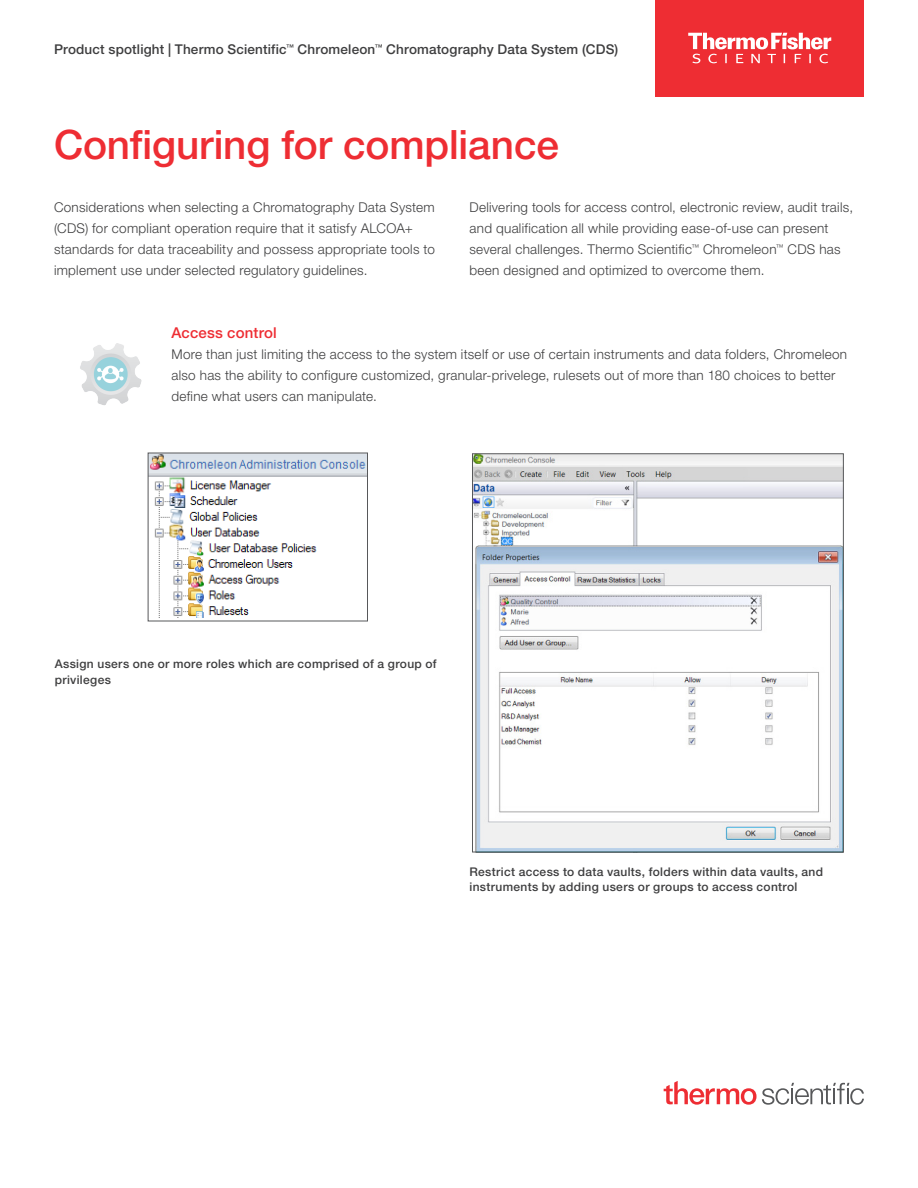
<style>
.page{position:relative;width:918px;height:1188px;background:#fff}
.page>*{position:absolute;margin:0;border:0;box-sizing:border-box;transform-origin:0 0}
.t1{font:500 40.5px "Helvetica Neue LTW1 G";letter-spacing:-.005em;color:#ee2d33}
.t2{font:500 15px "Helvetica Neue LTW1 G";letter-spacing:.01em;color:#ee2d33}
.t3{font:300 13.5px/21px "Helvetica Neue LTW1 G";letter-spacing:.02em;color:#3e3e3f}
.t4{font:500 13.5px "Helvetica Neue LTW1 G";letter-spacing:.015em;color:#3e3e3f}
.t5{font:500 12px/15.8px "Helvetica Neue LTW1 G";letter-spacing:.03em;color:#3e3e3f}
</style>
<div class="page">
<img style="left:80px;top:343px;width:62px;height:62px">
<div style="left:656px;top:0;width:208px;height:96px;background:#ee2d33"></div>
<svg style="left:688px;top:33px;width:143px;height:30px"></svg>
<img style="left:150px;top:455px;width:216px;height:162px">
<img style="left:474px;top:455px;width:368px;height:395px">
<div style="left:472px;top:453px;width:372px;height:399px;border:1px solid #57585a"></div>
<svg style="left:664px;top:1081px;width:200px;height:24px"></svg>
<p class="t4" style="left:54px;top:41px;width:566px">Product spotlight | Thermo Scientific<sup>™</sup> Chromeleon<sup>™</sup> Chromatography Data System (CDS)</p>
<h1 class="t1" style="left:54px;top:121px;width:506px">Configuring for compliance</h1>
<p class="t3" style="left:54px;top:197px;width:382px">Considerations when selecting a Chromatography Data System (CDS) for compliant operation require that it satisfy ALCOA+ standards for data traceability and possess appropriate tools to implement use under selected regulatory guidelines.</p>
<p class="t3" style="left:470px;top:197px;width:385px">Delivering tools for access control, electronic review, audit trails, and qualification all while providing ease-of-use can present several challenges. Thermo Scientific<sup>™</sup> Chromeleon<sup>™</sup> CDS has been designed and optimized to overcome them.</p>
<p class="t2" style="left:171px;top:323px;width:107px">Access control</p>
<p class="t3" style="left:171px;top:343px;width:677px">More than just limiting the access to the system itself or use of certain instruments and data folders, Chromeleon also has the ability to configure customized, granular-privelege, rulesets out of more than 180 choices to better define what users can manipulate.</p>
<p class="t5" style="left:55px;top:656px;width:383px">Assign users one or more roles which are comprised of a group of privileges</p>
<p class="t5" style="left:470px;top:863px;width:355px">Restrict access to data vaults, folders within data vaults, and instruments by adding users or groups to access control</p>
</div>
